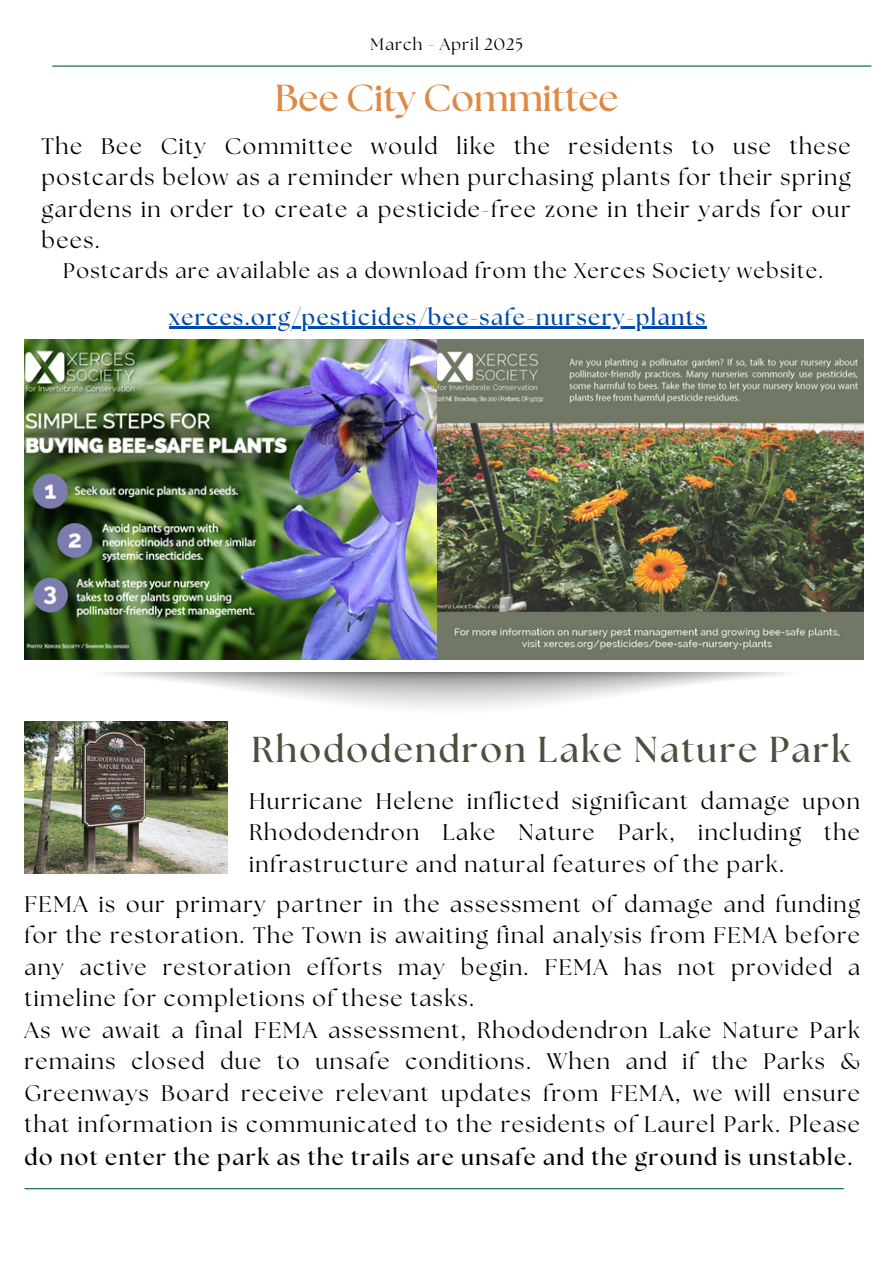
<style>
.page{position:relative;width:894px;height:1264px;background:#fff}
.page>*{position:absolute;margin:0;border:0;box-sizing:border-box;transform-origin:0 0}
.t1{font:700 37.5px "The Seasons";color:#dc8b46}
.t2{font:700 36px "The Seasons";letter-spacing:.065em;color:#504c3e}
.t3{font:22.5px/31.7px "The Seasons";letter-spacing:.065em;color:#000;text-align:justify}
.t4{font:700 22.5px "The Seasons";letter-spacing:.065em;color:#004aad}
.t5{font:21.15px "The Seasons";letter-spacing:.065em;color:#000}
.t6{font:16.5px "The Seasons";letter-spacing:.065em;color:#000}
.s1{font-weight:700}
</style>
<div class="page">
<hr style="left:25px;top:1188px;width:818px;height:1px;background:#025d57">
<hr style="left:273px;top:70px;width:124px;height:3px;background:#1e1e1e">
<hr style="left:52px;top:65px;width:819px;height:2px;background:#025d57">
<img style="left:25px;top:340px;width:837px;height:319px">
<hr style="left:169px;top:326px;width:537px;height:2px;background:#004aad">
<img style="left:25px;top:721px;width:202px;height:152px">
<p class="t6" style="left:370px;top:37px;width:154px">March - April 2025</p>
<p class="t1" style="left:275px;top:81px;width:345px">Bee City Committee</p>
<h1 class="t3" style="left:42px;top:132px;width:810px">The Bee City Committee would like the residents to use these postcards below as a reminder when purchasing plants for their spring gardens in order to create a pesticide-free zone in their yards for our bees.</h1>
<h1 class="t5" style="left:63px;top:261px;width:761px">Postcards are available as a download from the Xerces Society website.</h1>
<h3 class="t4" style="left:169px;top:307px;width:537px">xerces.org/pesticides/bee-safe-nursery-plants</h3>
<h2 class="t2" style="left:251px;top:733px;width:600px">Rhododendron Lake Nature Park</h2>
<p class="t3" style="left:249px;top:786px;width:612px">Hurricane Helene inflicted significant damage upon Rhododendron Lake Nature Park, including the infrastructure and natural features of the park.</p>
<p class="t3" style="left:25px;top:889px;width:836px;text-align:left">FEMA is our primary partner in the assessment of damage and funding for the restoration. The Town is awaiting final analysis from FEMA before any active restoration efforts may begin. FEMA has not provided a timeline for completions of these tasks.<br>As we await a final FEMA assessment, Rhododendron Lake Nature Park remains closed due to unsafe conditions. When and if the Parks &amp; Greenways Board receive relevant updates from FEMA, we will ensure that information is communicated to the residents of Laurel Park. Please <span class="s1">do not enter the park as the trails are unsafe and the ground is unstable.</span></p>
</div>
